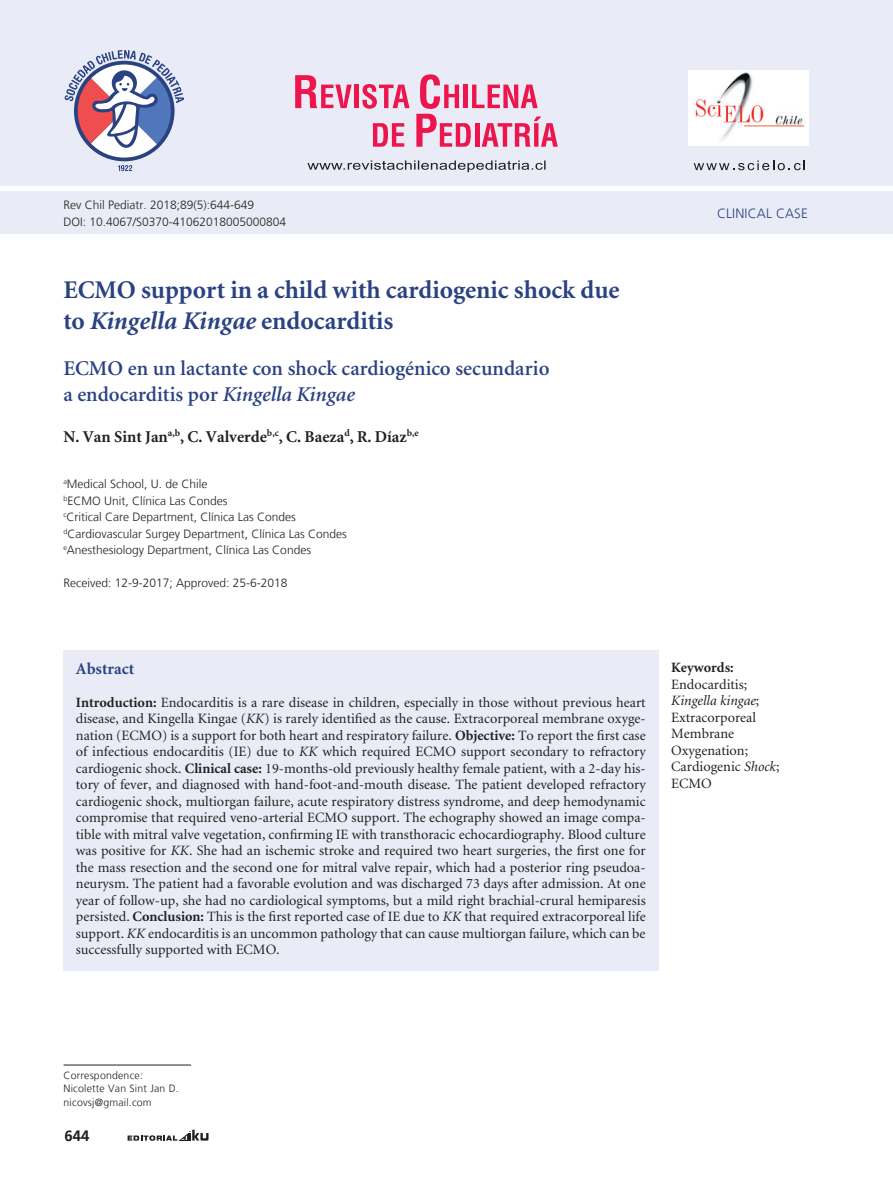
<style>
.page{position:relative;width:893px;height:1191px;background:#fff}
.page>*{position:absolute;margin:0;border:0;box-sizing:border-box;transform-origin:0 0}
._2-titulo{font:700 25.5px/30.6px "Minion";color:#2a4282}
._2-titulo_ingles{font:600 21px/25.2px "Minion";color:#2a4282}
._3-autor{font:700 16.5px "Minion";color:#231f20}
._6-subtitulo{font:700 16.5px "Minion";color:#2a4282}
._1-texto{font:700 15px "Frutiger LT";color:#231f20}
._5-resumen{font:14.25px/16.5px "Minion";color:#231f20}
._5-resumen-2{font:700 14.25px "Minion";color:#231f20}
._2-nombre_sección{font:300 13.5px "Frutiger LT";letter-spacing:.01em;color:#2a4282}
._3-datos_autores-doi{font:300 12px "Frutiger LT";color:#231f20}
._4-correspondencia{font:300 10.5px "Frutiger LT";letter-spacing:.02em;color:#231f20}
.s1{font-style:italic}
.s2{font-weight:700}
</style>
<div class="page">
<svg style="left:128px;top:1129px;width:81px;height:11px"></svg>
<div style="left:0;top:192px;width:893px;height:42px;background:#e9ecf6"></div>
<div style="left:0;top:0;width:893px;height:186px;background:#e9ecf6"></div>
<svg style="left:694px;top:160px;width:111px;height:10px"></svg>
<svg style="left:373px;top:123px;width:31px;height:24px"></svg>
<svg style="left:295px;top:75px;width:57px;height:33px"></svg>
<div style="left:354px;top:85px;width:5px;height:23px;background:#ed154e"></div>
<svg style="left:362px;top:84px;width:47px;height:25px"></svg>
<svg style="left:416px;top:74px;width:142px;height:73px"></svg>
<svg style="left:118px;top:165px;width:14px;height:6px"></svg>
<svg style="left:65px;top:50px;width:119px;height:108px"></svg>
<svg style="left:307px;top:160px;width:239px;height:12px"></svg>
<img style="left:689px;top:70px;width:119px;height:76px">
<hr style="left:64px;top:1064px;width:127px;height:1px;background:#231f20">
<div style="left:63px;top:651px;width:595px;height:320px;background:#e9ecf6"></div>
<p class="_3-datos_autores-doi" style="left:63px;top:198px;width:192px">Rev Chil Pediatr. 2018;89(5):644-649</p>
<p class="_3-datos_autores-doi" style="left:63px;top:215px;width:224px">DOI: 10.4067/S0370-41062018005000804</p>
<h1 class="_2-titulo" style="left:63px;top:276px;width:558px">ECMO support in a child with cardiogenic shock due to <span class="s1">Kingella Kingae</span> endocarditis</h1>
<p class="_2-titulo_ingles" style="left:63px;top:357px;width:488px">ECMO en un lactante con shock cardiogénico secundario a endocarditis por <span class="s1">Kingella Kingae</span></p>
<p class="_3-autor" style="left:63px;top:428px;width:357px">N. Van Sint Jan<sup>a,b</sup>, C. Valverde<sup>b,c</sup>, C. Baeza<sup>d</sup>, R. Díaz<sup>b,e</sup></p>
<p class="_3-datos_autores-doi" style="left:63px;top:477px;width:146px"><sup>a</sup>Medical School, U. de Chile</p>
<p class="_3-datos_autores-doi" style="left:63px;top:493px;width:166px"><sup>b</sup>ECMO Unit, Clínica Las Condes</p>
<p class="_3-datos_autores-doi" style="left:63px;top:510px;width:234px"><sup>c</sup>Critical Care Department, Clínica Las Condes</p>
<p class="_3-datos_autores-doi" style="left:63px;top:526px;width:285px"><sup>d</sup>Cardiovascular Surgey Department, Clínica Las Condes</p>
<p class="_3-datos_autores-doi" style="left:63px;top:543px;width:249px"><sup>e</sup>Anesthesiology Department, Clínica Las Condes</p>
<p class="_3-datos_autores-doi" style="left:63px;top:576px;width:226px">Received: 12-9-2017; Approved: 25-6-2018</p>
<p class="_2-nombre_sección" style="left:717px;top:205px;width:92px">CLINICAL CASE</p>
<p class="_6-subtitulo" style="left:76px;top:660px;width:60px">Abstract</p>
<p class="_5-resumen" style="left:76px;top:694px;width:571px;text-align:justify"><span class="s2">Introduction:</span> Endocarditis is a rare disease in children, especially in those without previous heart disease, and Kingella Kingae (<span class="s1">KK</span>) is rarely identified as the cause. Extracorporeal membrane oxyge&shy;nation (ECMO) is a support for both heart and respiratory failure. <span class="s2">Objective:</span> To report the first case of infectious endocarditis (IE) due to <span class="s1">KK</span> which required ECMO support secondary to refractory cardiogenic shock. <span class="s2">Clinical case:</span> 19-months-old previously healthy female patient, with a 2-day his&shy;tory of fever, and diagnosed with hand-foot-and-mouth disease. The patient developed refractory cardiogenic shock, multiorgan failure, acute respiratory distress syndrome, and deep hemodynamic compromise that required veno-arterial ECMO support. The echography showed an image compa&shy;tible with mitral valve vegetation, confirming IE with transthoracic echocardiography. Blood culture was positive for <span class="s1">KK</span>. She had an ischemic stroke and required two heart surgeries, the first one for the mass resection and the second one for mitral valve repair, which had a posterior ring pseudoa&shy;neurysm. The patient had a favorable evolution and was discharged 73 days after admission. At one year of follow-up, she had no cardiological symptoms, but a mild right brachial-crural hemiparesis persisted. <span class="s2">Conclusion:</span> This is the first reported case of IE due to <span class="s1">KK</span> that required extracorporeal life support. <span class="s1">KK</span> endocarditis is an uncommon pathology that can cause multiorgan failure, which can be successfully supported with ECMO.</p>
<p class="_5-resumen-2" style="left:671px;top:660px;width:64px">Keywords:</p>
<p class="_5-resumen" style="left:671px;top:676px;width:77px">Endocarditis;</p>
<p class="_5-resumen" style="left:671px;top:693px;width:110px"><span class="s1">Kingella kingae</span>;<br>Extracorporeal<br>Membrane<br>Oxygenation;<br>Cardiogenic <span class="s1">Shock</span>;</p>
<p class="_5-resumen" style="left:671px;top:775px;width:42px">ECMO</p>
<p class="_4-correspondencia" style="left:64px;top:1069px;width:81px">Correspondence:</p>
<p class="_4-correspondencia" style="left:64px;top:1082px;width:117px">Nicolette Van Sint Jan D.</p>
<p class="_4-correspondencia" style="left:64px;top:1096px;width:90px">nicovsj@gmail.com</p>
<p class="_1-texto" style="left:65px;top:1126px;width:27px">644</p>
</div>
